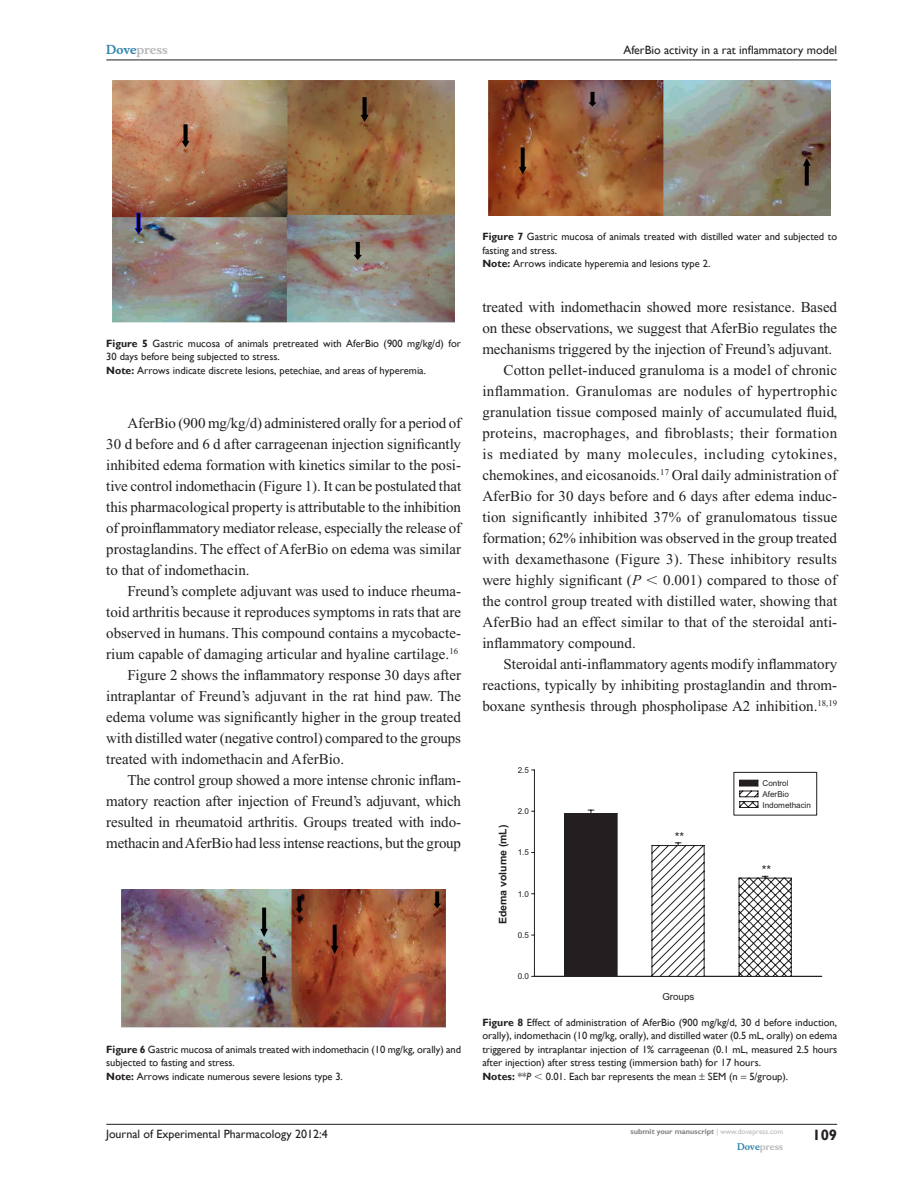
<style>
.page{position:relative;width:918px;height:1188px;background:#fff}
.page>*{position:absolute;margin:0;border:0;box-sizing:border-box;transform-origin:0 0}
.Tx{font:15px/21px "Times New Roman";color:#231f20;text-align:justify}
.t1{font:700 15px "Gill Sans";color:#231f20}
.t2{font:12px "Gill Sans";color:#231f20}
.t3{font:700 12px "Musee";color:#b8b9bc}
.t4{font:12px "Arial";color:#231f20}
.FC{font:10.5px/13.5px "Gill Sans";color:#231f20}
.TSNRI{font:10.5px "Gill Sans";color:#231f20}
.t5{font:700 10.5px "Arial";color:#231f20}
.t6{font:9.75px "Arial";color:#231f20}
.t7{font:700 9px "Musee";color:#b8b9bc}
.t8{font:8.1px/10.8px "Arial";color:#231f20}
.t9{font:700 7.5px "Gill Sans";color:#808285}
.s1{color:#3485ae}
.s2{font-weight:700}
.s3{font-style:italic}
.s4{font-family:"Mathematical Pi One"}
.s5{font-weight:400;color:#b8b9bc}
</style>
<div class="page">
<img style="left:113px;top:81px;width:342px;height:241px">
<img style="left:122px;top:890px;width:324px;height:138px">
<img style="left:489px;top:81px;width:342px;height:134px">
<hr style="left:534px;top:770px;width:1px;height:206px;background:#231f20">
<div style="left:565px;top:814px;width:52px;height:162px;background:#231f20"></div>
<hr style="left:617px;top:814px;width:1px;height:162px;background:#231f20">
<hr style="left:565px;top:813px;width:52px;height:1px;background:#231f20">
<hr style="left:564px;top:814px;width:1px;height:162px;background:#231f20">
<svg style="left:532px;top:842px;width:290px;height:135px"></svg>
<div style="left:734px;top:772px;width:83px;height:44px;background:#fff;border:1px solid #231f20"></div>
<svg style="left:739px;top:780px;width:20px;height:28px"></svg>
<hr style="left:106px;top:1124px;width:731px;height:1px;background:#231f20">
<hr style="left:106px;top:60px;width:731px;height:1px;background:#231f20">
<p class="t3" style="left:106px;top:43px;width:63px"><span class="s1">Dove</span>press</p>
<p class="t2" style="left:623px;top:43px;width:215px">AferBio activity in a rat inflammatory model</p>
<p class="FC" style="left:106px;top:337px;width:356px"><span class="s2">Figure 5</span> Gastric mucosa of animals pretreated with AferBio (900 mg/kg/d) for<br>30 days before being subjected to stress.</p>
<p class="TSNRI" style="left:106px;top:364px;width:321px"><span class="s2">Note:</span> Arrows indicate discrete lesions, petechiae, and areas of hyperemia.</p>
<p class="Tx" style="left:106px;top:412px;width:357px;text-indent:21px">AferBio (900 mg/kg/d) administered orally for a period of 30 d before and 6 d after carrageenan injection significantly inhibited edema formation with kinetics similar to the posi&shy;tive control indomethacin (Figure 1). It can be postulated that this pharmacological property is attributable to the inhibition of proinflammatory mediator release, especially the release of prostaglandins. The effect of AferBio on edema was similar to that of indomethacin.</p>
<p class="Tx" style="left:106px;top:580px;width:356px;text-indent:21px">Freund’s complete adjuvant was used to induce rheuma&shy;toid arthritis because it reproduces symptoms in rats that are observed in humans. This compound contains a mycobacte&shy;rium capable of damaging articular and hyaline cartilage.<sup>16</sup></p>
<p class="Tx" style="left:106px;top:664px;width:356px;text-indent:21px">Figure 2 shows the inflammatory response 30 days after intraplantar of Freund’s adjuvant in the rat hind paw. The edema volume was significantly higher in the group treated with distilled water (negative control) compared to the groups treated with indomethacin and AferBio.</p>
<p class="Tx" style="left:106px;top:769px;width:356px;text-indent:21px">The control group showed a more intense chronic inflam&shy;matory reaction after injection of Freund’s adjuvant, which resulted in rheumatoid arthritis. Groups treated with indo&shy;methacin and AferBio had less intense reactions, but the group</p>
<p class="FC" style="left:106px;top:1042px;width:356px"><span class="s2">Figure 6</span> Gastric mucosa of animals treated with indomethacin (10 mg/kg, orally) and subjected to fasting and stress.</p>
<p class="FC" style="left:106px;top:1069px;width:238px"><span class="s2">Note:</span> Arrows indicate numerous severe lesions type 3.</p>
<p class="t2" style="left:106px;top:1127px;width:223px">Journal of Experimental Pharmacology 2012:4</p>
<p class="FC" style="left:482px;top:230px;width:356px"><span class="s2">Figure 7</span> Gastric mucosa of animals treated with distilled water and subjected to fasting and stress.</p>
<p class="TSNRI" style="left:482px;top:258px;width:229px"><span class="s2">Note:</span> Arrows indicate hyperemia and lesions type 2.</p>
<p class="Tx" style="left:482px;top:297px;width:356px">treated with indomethacin showed more resistance. Based on these observations, we suggest that AferBio regulates the mechanisms triggered by the injection of Freund’s adjuvant.</p>
<p class="Tx" style="left:482px;top:360px;width:357px;text-indent:21px">Cotton pellet-induced granuloma is a model of chronic inflammation. Granulomas are nodules of hypertrophic granulation tissue composed mainly of accumulated fluid, proteins, macrophages, and fibroblasts; their formation is mediated by many molecules, including cytokines, chemokines, and eicosanoids.<sup>17</sup> Oral daily administration of AferBio for 30 days before and 6 days after edema induc&shy;tion significantly inhibited 37% of granulomatous tissue formation; 62% inhibition was observed in the group treated with dexamethasone (Figure 3). These inhibitory results were highly significant (<span class="s3">P</span> <span class="s4">,</span> 0.001) compared to those of the control group treated with distilled water, showing that AferBio had an effect similar to that of the steroidal anti&shy;inflammatory compound.</p>
<p class="Tx" style="left:482px;top:654px;width:357px;text-indent:21px">Steroidal anti-inflammatory agents modify inflammatory reactions, typically by inhibiting prostaglandin and throm&shy;boxane synthesis through phospholipase A2 inhibition.<sup>18,19</sup></p>
<p class="t8" style="left:518px;top:765px;width:13px">2.5</p>
<p class="t5" style="left:497px;top:924px;width:101px;rotate:-90deg">Edema volume (mL)</p>
<p class="t8" style="left:518px;top:806px;width:13px">2.0</p>
<p class="t8" style="left:518px;top:847px;width:13px">1.5</p>
<p class="t8" style="left:518px;top:888px;width:13px">1.0</p>
<p class="t8" style="left:518px;top:930px;width:13px">0.5</p>
<p class="t8" style="left:518px;top:971px;width:13px">0.0</p>
<p class="t4" style="left:675px;top:830px;width:11px">**</p>
<p class="t6" style="left:662px;top:991px;width:33px">Groups</p>
<p class="t8" style="left:763px;top:778px;width:50px">Control<br>AferBio<br>Indomethacin</p>
<p class="t4" style="left:762px;top:863px;width:11px">**</p>
<p class="FC" style="left:482px;top:1015px;width:356px;text-align:justify"><span class="s2">Figure 8</span> Effect of administration of AferBio (900 mg/kg/d, 30 d before induction, orally), indomethacin (10 mg/kg, orally), and distilled water (0.5 mL, orally) on edema triggered by intraplantar injection of 1% carrageenan (0.1 mL, measured 2.5 hours after injection) after stress testing (immersion bath) for 17 hours.</p>
<p class="FC" style="left:482px;top:1069px;width:307px"><span class="s2">Notes:</span> **<span class="s3">P</span> <span class="s4">,</span> 0.01. Each bar represents the mean SEM (n 5/group).</p>
<p class="t9" style="left:631px;top:1127px;width:154px">submit your manuscript <span class="s5">| www.dovepress.com</span></p>
<p class="t7" style="left:737px;top:1141px;width:48px"><span class="s1">Dove</span>press</p>
<p class="t1" style="left:812px;top:1126px;width:26px">109</p>
</div>
